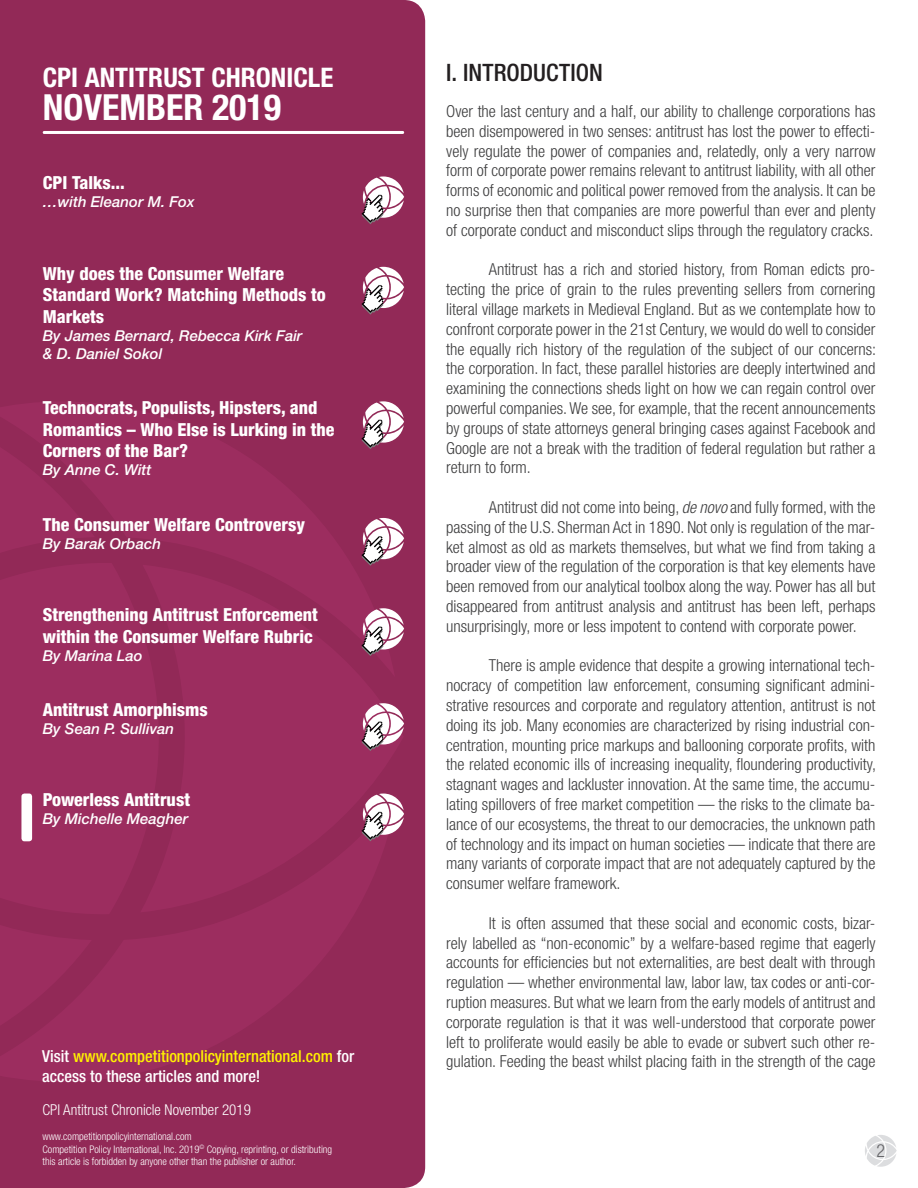
<style>
.page{position:relative;width:918px;height:1188px;background:#fff}
.page>*{position:absolute;margin:0;border:0;box-sizing:border-box;transform-origin:0 0}
.Body_Text{font:700 condensed 36px "Helvetica Neue LT Std";color:#fff}
.Body_Text-2{font:700 condensed 27px "Helvetica Neue LT Std";color:#fff}
.Sin_espaciado{font:500 condensed 24px "Helvetica Neue LT Std";letter-spacing:.005em;color:#231f20}
.t1{font:800 condensed 18px/21.6px "Helvetica Neue LT Std";color:#fff}
.t2{font:300 condensed 18px "Helvetica Neue LT Std";color:#636366}
.Sin_espaciado-2{font:300 condensed 16.5px/19.8px "Helvetica Neue LT Std";color:#3e3e3f;text-align:justify}
.Body_Text-3{font:500 condensed 16.5px/19.8px "Helvetica Neue LT Std";color:#fff101}
.t3{font:italic 500 15px "Helvetica Neue LT Std";color:#fff}
.t4{font:300 condensed 15px "Helvetica Neue LT Std";color:#fff}
.t5{font:300 condensed 10.5px "Helvetica Neue LT Std";color:#fff}
.s1{color:#fff}
.s2{font-style:italic}
</style>
<div class="page">
<div style="left:0;top:0;width:425px;height:1188px;background:#922957"></div>
<svg style="left:865px;top:1135px;width:32px;height:32px"></svg>
<div style="left:0;top:677px;width:140px;height:118px;background:#9c2d5f"></div>
<svg style="left:0;top:795px;width:397px;height:287px;background:#972b5b"></svg>
<svg style="left:0;top:401px;width:395px;height:276px;background:#972b5b"></svg>
<svg style="left:140px;top:565px;width:264px;height:347px;background:#992b5c"></svg>
<svg style="left:0;top:421px;width:95px;height:292px;background:#992c5d"></svg>
<svg style="left:0;top:768px;width:92px;height:289px;background:#992c5d"></svg>
<hr style="left:43px;top:131px;width:361px;height:3px;background:#fff;border-radius:2px">
<div style="left:21px;top:794px;width:11px;height:47px;background:#fff;border-radius:3px"></div>
<svg style="left:362px;top:176px;width:42px;height:48px"></svg>
<svg style="left:362px;top:267px;width:42px;height:48px"></svg>
<svg style="left:362px;top:401px;width:42px;height:48px"></svg>
<svg style="left:362px;top:518px;width:42px;height:48px"></svg>
<svg style="left:362px;top:608px;width:42px;height:48px"></svg>
<svg style="left:362px;top:703px;width:42px;height:48px"></svg>
<svg style="left:362px;top:794px;width:42px;height:47px"></svg>
<p class="Body_Text-2" style="left:43px;top:61px;width:292px">CPI ANTITRUST CHRONICLE</p>
<p class="Body_Text" style="left:43px;top:86px;width:240px">NOVEMBER 2019</p>
<p class="t1" style="left:43px;top:172px;width:84px">CPI Talks...</p>
<p class="t3" style="left:43px;top:193px;width:153px">…with Eleanor M. Fox</p>
<p class="t1" style="left:43px;top:262px;width:285px">Why does the Consumer Welfare<br>Standard Work? Matching Methods to<br>Markets</p>
<p class="t3" style="left:43px;top:327px;width:261px">By James Bernard, Rebecca Kirk Fair</p>
<p class="t3" style="left:43px;top:345px;width:121px">&amp; D. Daniel Sokol</p>
<p class="t1" style="left:43px;top:397px;width:293px">Technocrats, Populists, Hipsters, and<br>Romantics – Who Else is Lurking in the<br>Corners of the Bar?</p>
<p class="t3" style="left:43px;top:461px;width:110px">By Anne C. Witt</p>
<p class="t1" style="left:43px;top:513px;width:264px">The Consumer Welfare Controversy</p>
<p class="t3" style="left:43px;top:535px;width:120px">By Barak Orbach</p>
<p class="t1" style="left:43px;top:604px;width:276px">Strengthening Antitrust Enforcement within the Consumer Welfare Rubric</p>
<p class="t3" style="left:43px;top:647px;width:102px">By Marina Lao</p>
<p class="t1" style="left:43px;top:699px;width:167px">Antitrust Amorphisms</p>
<p class="t3" style="left:43px;top:720px;width:133px">By Sean P. Sullivan</p>
<p class="t1" style="left:43px;top:789px;width:149px">Powerless Antitrust</p>
<p class="t3" style="left:43px;top:810px;width:147px">By Michelle Meagher</p>
<p class="Body_Text-3" style="left:42px;top:1046px;width:313px"><span class="s1">Visit</span> www.competitionpolicyinternational.com <span class="s1">for access to these articles and more!</span></p>
<p class="t4" style="left:43px;top:1101px;width:210px">CPI Antitrust Chronicle November 2019</p>
<p class="t5" style="left:43px;top:1130px;width:151px">www.competitionpolicyinternational.com</p>
<p class="t5" style="left:43px;top:1143px;width:291px">Competition Policy International, Inc. 2019<sup>©</sup> Copying, reprinting, or distributing</p>
<p class="t5" style="left:43px;top:1156px;width:255px">this article is forbidden by anyone other than the publisher or author.</p>
<p class="Sin_espaciado" style="left:446px;top:58px;width:158px">I. INTRODUCTION</p>
<p class="Sin_espaciado-2" style="left:446px;top:101px;width:431px">Over the last century and a half, our ability to challenge corporations has been disempowered in two senses: antitrust has lost the power to effecti&shy;vely regulate the power of companies and, relatedly, only a very narrow form of corporate power remains relevant to antitrust liability, with all other forms of economic and political power removed from the analysis. It can be no surprise then that companies are more powerful than ever and plenty of corporate conduct and misconduct slips through the regulatory cracks.</p>
<p class="Sin_espaciado-2" style="left:446px;top:259px;width:431px;text-indent:43px">Antitrust has a rich and storied history, from Roman edicts pro&shy;tecting the price of grain to the rules preventing sellers from cornering literal village markets in Medieval England. But as we contemplate how to confront corporate power in the 21st Century, we would do well to consider the equally rich history of the regulation of the subject of our concerns: the corporation. In fact, these parallel histories are deeply intertwined and examining the connections sheds light on how we can regain control over powerful companies. We see, for example, that the recent announcements by groups of state attorneys general bringing cases against Facebook and Google are not a break with the tradition of federal regulation but rather a return to form.</p>
<p class="Sin_espaciado-2" style="left:446px;top:497px;width:431px;text-indent:43px">Antitrust did not come into being, <span class="s2">de novo</span> and fully formed, with the passing of the U.S. Sherman Act in 1890. Not only is regulation of the mar&shy;ket almost as old as markets themselves, but what we find from taking a broader view of the regulation of the corporation is that key elements have been removed from our analytical toolbox along the way. Power has all but disappeared from antitrust analysis and antitrust has been left, perhaps unsurprisingly, more or less impotent to contend with corporate power.</p>
<p class="Sin_espaciado-2" style="left:446px;top:655px;width:431px;text-indent:43px">There is ample evidence that despite a growing international tech&shy;nocracy of competition law enforcement, consuming significant admini&shy;strative resources and corporate and regulatory attention, antitrust is not doing its job. Many economies are characterized by rising industrial con&shy;centration, mounting price markups and ballooning corporate profits, with the related economic ills of increasing inequality, floundering productivity, stagnant wages and lackluster innovation. At the same time, the accumu&shy;lating spillovers of free market competition — the risks to the climate ba&shy;lance of our ecosystems, the threat to our democracies, the unknown path of technology and its impact on human societies — indicate that there are many variants of corporate impact that are not adequately captured by the consumer welfare framework.</p>
<p class="Sin_espaciado-2" style="left:446px;top:913px;width:431px;text-indent:43px">It is often assumed that these social and economic costs, bizar&shy;rely labelled as “non-economic” by a welfare-based regime that eagerly accounts for efficiencies but not externalities, are best dealt with through regulation — whether environmental law, labor law, tax codes or anti-cor&shy;ruption measures. But what we learn from the early models of antitrust and corporate regulation is that it was well-understood that corporate power left to proliferate would easily be able to evade or subvert such other re&shy;gulation. Feeding the beast whilst placing faith in the strength of the cage</p>
<p class="t2" style="left:876px;top:1141px;width:10px">2</p>
</div>
